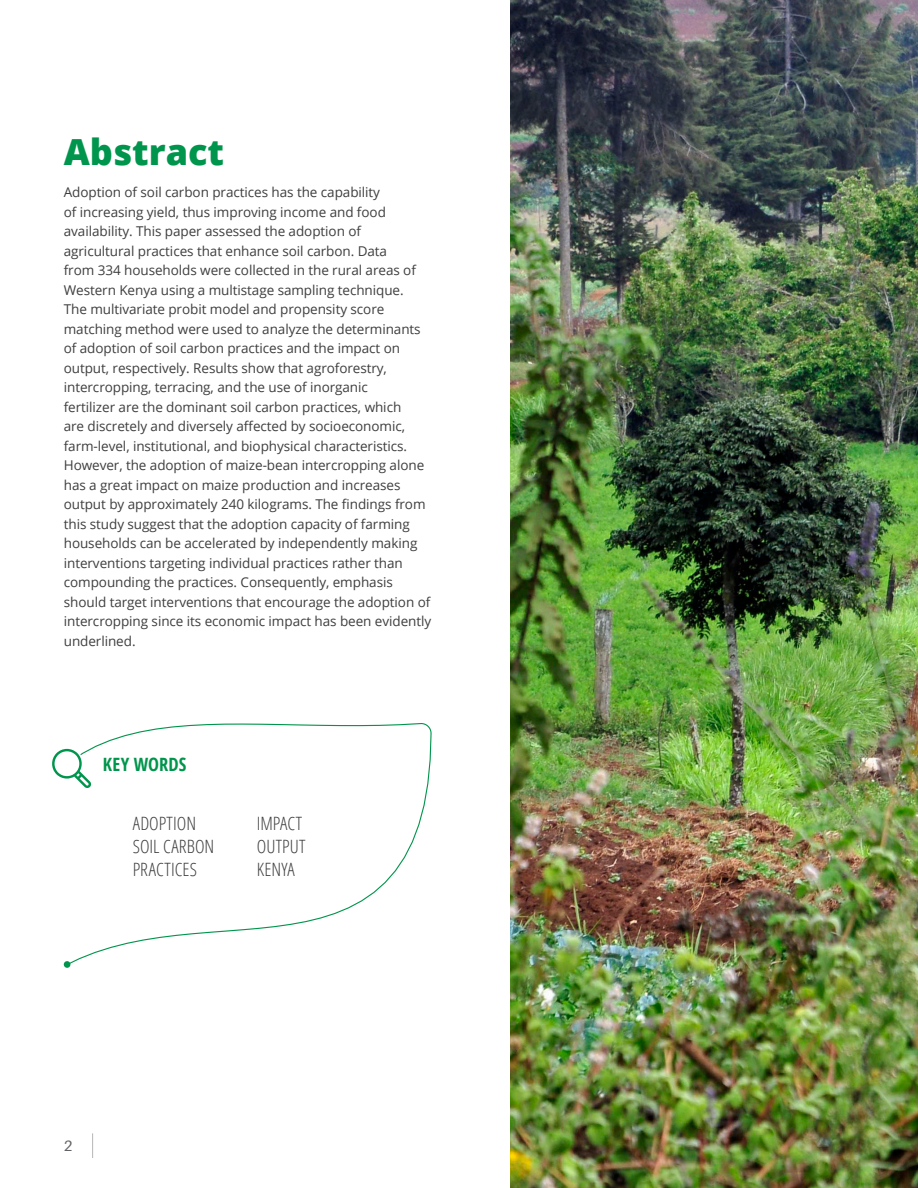
<style>
.page{position:relative;width:918px;height:1188px;background:#fff}
.page>*{position:absolute;margin:0;border:0;box-sizing:border-box;transform-origin:0 0}
.t1{font:800 36px "Open Sans";color:#00954c}
.t2{font:300 condensed 18.3px "Open Sans";color:#3e3e3f}
.t3{font:700 condensed 18.3px "Open Sans";letter-spacing:.005em;color:#00954c}
.t4{font:15px "Aileron";color:#636366}
.t5{font:13.5px/19.5px "Open Sans";letter-spacing:-.005em;color:#3e3e3f}
</style>
<div class="page">
<svg style="left:92px;top:1133px;width:1px;height:25px"></svg>
<img style="left:510px;top:0;width:408px;height:1188px">
<svg style="left:69px;top:723px;width:363px;height:243px"></svg>
<div style="left:64px;top:961px;width:6px;height:7px;background:#00954c;border-radius:50%"></div>
<svg style="left:52px;top:749px;width:39px;height:39px"></svg>
<p class="t1" style="left:64px;top:125px;width:162px">Abstract</p>
<p class="t5" style="left:64px;top:182px;width:369px">Adoption of soil carbon practices has the capability<br>of increasing yield, thus improving income and food availability. This paper assessed the adoption of agricultural practices that enhance soil carbon. Data<br>from 334 households were collected in the rural areas of Western Kenya using a multistage sampling technique.<br>The multivariate probit model and propensity score matching method were used to analyze the determinants of adoption of soil carbon practices and the impact on output, respectively. Results show that agroforestry, intercropping, terracing, and the use of inorganic<br>fertilizer are the dominant soil carbon practices, which<br>are discretely and diversely affected by socioeconomic, farm-level, institutional, and biophysical characteristics.<br>However, the adoption of maize-bean intercropping alone has a great impact on maize production and increases output by approximately 240 kilograms. The findings from this study suggest that the adoption capacity of farming households can be accelerated by independently making interventions targeting individual practices rather than compounding the practices. Consequently, emphasis should target interventions that encourage the adoption of intercropping since its economic impact has been evidently underlined.</p>
<p class="t3" style="left:103px;top:752px;width:85px">KEY WORDS</p>
<p class="t2" style="left:133px;top:811px;width:65px">ADOPTION</p>
<p class="t2" style="left:133px;top:834px;width:83px">SOIL CARBON</p>
<p class="t2" style="left:133px;top:857px;width:66px">PRACTICES</p>
<p class="t2" style="left:257px;top:811px;width:47px">IMPACT</p>
<p class="t2" style="left:257px;top:834px;width:50px">OUTPUT</p>
<p class="t2" style="left:257px;top:857px;width:39px">KENYA</p>
<p class="t4" style="left:64px;top:1138px;width:10px">2</p>
</div>
